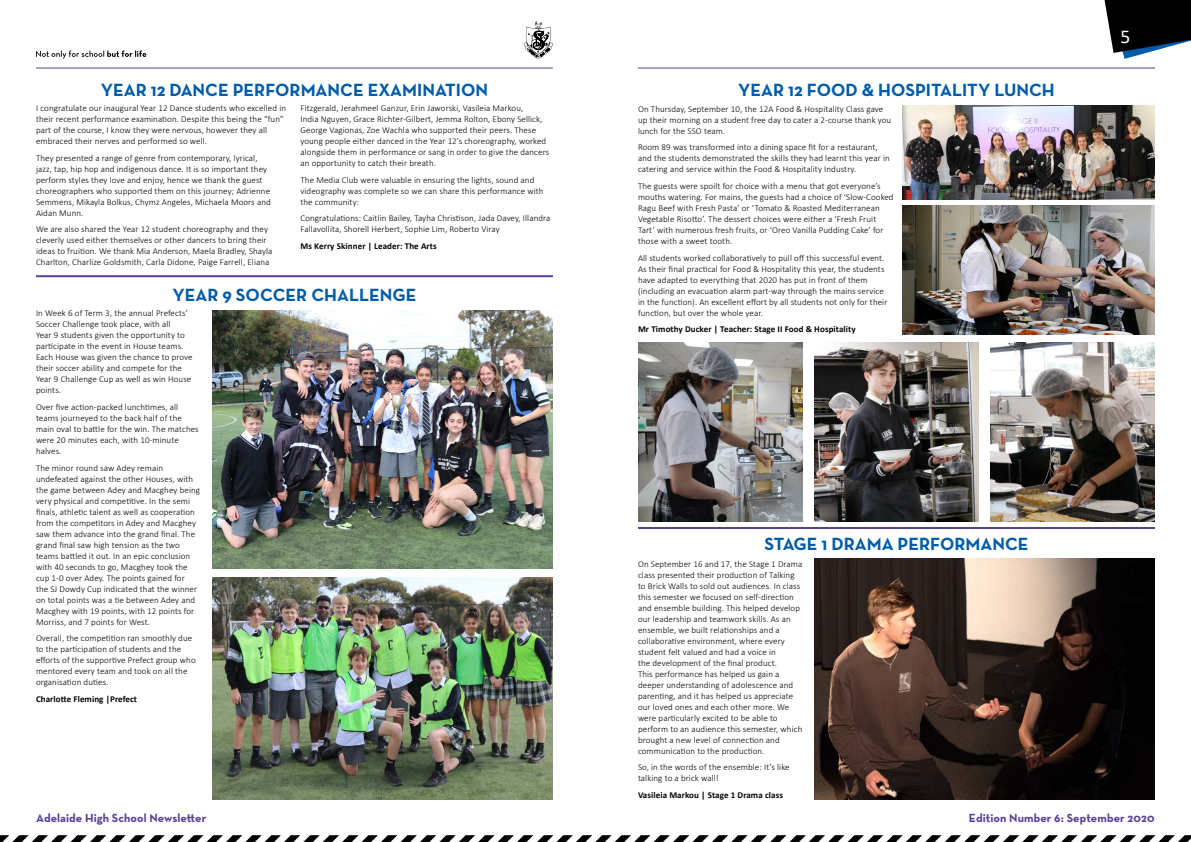
<style>
.page{position:relative;width:1191px;height:842px;background:#fff}
.page>*{position:absolute;margin:0;border:0;box-sizing:border-box;transform-origin:0 0}
.t1{font:19.6px "Calibri";color:#fff}
.t2{font:700 18px "Neutraface Text";color:#005baa}
.t3{font:700 12px "Neutraface Text";letter-spacing:.005em;color:#583f99}
.t4{font:300 9px/11px "Calibri";letter-spacing:.01em;color:#000}
.t5{font:700 9px "Calibri";letter-spacing:.01em;color:#000}
</style>
<div class="page">
<svg style="left:36px;top:50px;width:110px;height:9px"></svg>
<svg style="left:524px;top:21px;width:29px;height:38px"></svg>
<svg style="left:0;top:835px;width:1191px;height:7px"></svg>
<hr style="left:36px;top:68px;width:517px;height:1px;background:#583f99">
<hr style="left:638px;top:68px;width:517px;height:1px;background:#583f99">
<svg style="left:1104px;top:0;width:87px;height:59px"></svg>
<hr style="left:638px;top:527px;width:517px;height:2px;background:#583f99">
<img style="left:638px;top:343px;width:164px;height:179px">
<img style="left:814px;top:559px;width:341px;height:240px">
<img style="left:814px;top:343px;width:164px;height:179px">
<img style="left:990px;top:343px;width:165px;height:178px">
<hr style="left:36px;top:275px;width:517px;height:2px;background:#583f99">
<img style="left:212px;top:310px;width:341px;height:259px">
<img style="left:212px;top:578px;width:341px;height:221px">
<img style="left:902px;top:105px;width:253px;height:95px">
<img style="left:902px;top:205px;width:253px;height:130px">
<h2 class="t2" style="left:101px;top:78px;width:389px">YEAR 12 DANCE PERFORMANCE EXAMINATION</h2>
<p class="t4" style="left:36px;top:102px;width:252px">I congratulate our inaugural Year 12 Dance students who excelled in their recent performance examination. Despite this being the “fun” part of the course, I know they were nervous, however they all embraced their nerves and performed so well.</p>
<p class="t4" style="left:36px;top:152px;width:236px">They presented a range of genre from contemporary, lyrical, jazz, tap, hip hop and indigenous dance. It is so important they perform styles they love and enjoy, hence we thank the guest choreographers who supported them on this journey; Adrienne Semmens, Mikayla Bolkus, Chymz Angeles, Michaela Moors and Aidan Munn.</p>
<p class="t4" style="left:36px;top:224px;width:238px">We are also shared the Year 12 student choreography and they cleverly used either themselves or other dancers to bring their ideas to fruition. We thank Mia Anderson, Maela Bradley, Shayla Charlton, Charlize Goldsmith, Carla Didone, Paige Farrell, Eliana</p>
<p class="t4" style="left:300px;top:102px;width:250px">Fitzgerald, Jerahmeel Ganzur, Erin Jaworski, Vasileia Markou,<br>India Nguyen, Grace Richter-Gilbert, Jemma Rolton, Ebony Sellick, George Vagionas, Zoe Wachla who supported their peers. These young people either danced in the Year 12’s choreography, worked alongside them in performance or sang in order to give the dancers an opportunity to catch their breath.</p>
<p class="t4" style="left:300px;top:174px;width:245px">The Media Club were valuable in ensuring the lights, sound and videography was complete so we can share this performance with the community:</p>
<p class="t4" style="left:300px;top:213px;width:251px">Congratulations: Caitlin Bailey, Tayha Christison, Jada Davey, Illandra<br>Fallavollita, Shorell Herbert, Sophie Lim, Roberto Viray</p>
<p class="t5" style="left:300px;top:240px;width:138px">Ms Kerry Skinner | Leader: The Arts</p>
<h2 class="t2" style="left:172px;top:284px;width:246px">YEAR 9 SOCCER CHALLENGE</h2>
<p class="t4" style="left:36px;top:308px;width:158px">In Week 6 of Term 3, the annual Prefects’ Soccer Challenge took place, with all<br>Year 9 students given the opportunity to participate in the event in House teams.<br>Each House was given the chance to prove their soccer ability and compete for the Year 9 Challenge Cup as well as win House points.</p>
<p class="t4" style="left:36px;top:401px;width:164px">Over five action-packed lunchtimes, all teams journeyed to the back half of the main oval to battle for the win. The matches were 20 minutes each, with 10-minute halves.</p>
<p class="t4" style="left:36px;top:462px;width:166px">The minor round saw Adey remain undefeated against the other Houses, with the game between Adey and Macghey being very physical and competitive. In the semi finals, athletic talent as well as cooperation from the competitors in Adey and Macghey saw them advance into the grand final. The grand final saw high tension as the two teams battled it out. In an epic conclusion with 40 seconds to go, Macghey took the cup 1-0 over Adey. The points gained for<br>the SJ Dowdy Cup indicated that the winner on total points was a tie between Adey and Macghey with 19 points, with 12 points for Morriss, and 7 points for West.</p>
<p class="t4" style="left:36px;top:633px;width:161px">Overall, the competition ran smoothly due to the participation of students and the efforts of the supportive Prefect group who mentored every team and took on all the organisation duties.</p>
<p class="t5" style="left:36px;top:693px;width:103px">Charlotte Fleming |Prefect</p>
<h2 class="t2" style="left:738px;top:79px;width:318px">YEAR 12 FOOD &amp; HOSPITALITY LUNCH</h2>
<p class="t4" style="left:638px;top:103px;width:255px">On Thursday, September 10, the 12A Food &amp; Hospitality Class gave up their morning on a student free day to cater a 2-course thank you lunch for the SSO team.</p>
<p class="t4" style="left:638px;top:142px;width:253px">Room 89 was transformed into a dining space fit for a restaurant, and the students demonstrated the skills they had learnt this year in catering and service within the Food &amp; Hospitality Industry.</p>
<p class="t4" style="left:638px;top:180px;width:257px">The guests were spoilt for choice with a menu that got everyone’s mouths watering. For mains, the guests had a choice of ‘Slow-Cooked Ragu Beef with Fresh Pasta’ or ‘Tomato &amp; Roasted Mediterranean Vegetable Risotto’. The dessert choices were either a ‘Fresh Fruit Tart’ with numerous fresh fruits, or ‘Oreo Vanilla Pudding Cake’ for those with a sweet tooth.</p>
<p class="t4" style="left:638px;top:252px;width:251px">All students worked collaboratively to pull off this successful event.<br>As their final practical for Food &amp; Hospitality this year, the students have adapted to everything that 2020 has put in front of them (including an evacuation alarm part-way through the mains service in the function). An excellent effort by all students not only for their function, but over the whole year.</p>
<p class="t5" style="left:638px;top:323px;width:219px">Mr Timothy Ducker | Teacher: Stage II Food &amp; Hospitality</p>
<h1 class="t1" style="left:1120px;top:23px;width:11px">5</h1>
<h2 class="t2" style="left:764px;top:532px;width:266px">STAGE 1 DRAMA PERFORMANCE</h2>
<p class="t4" style="left:638px;top:558px;width:166px">On September 16 and 17, the Stage 1 Drama class presented their production of Talking to Brick Walls to sold out audiences. In class this semester we focused on self-direction and ensemble building. This helped develop our leadership and teamwork skills. As an ensemble, we built relationships and a collaborative environment, where every student felt valued and had a voice in<br>the development of the final product.<br>This performance has helped us gain a deeper understanding of adolescence and parenting, and it has helped us appreciate our loved ones and each other more. We were particularly excited to be able to perform to an audience this semester, which brought a new level of connection and communication to the production.</p>
<p class="t4" style="left:638px;top:762px;width:153px">So, in the words of the ensemble: It’s like talking to a brick wall!</p>
<p class="t5" style="left:638px;top:788px;width:146px">Vasileia Markou | Stage 1 Drama class</p>
<h3 class="t3" style="left:36px;top:810px;width:172px">Adelaide High School Newsletter</h3>
<h3 class="t3" style="left:969px;top:810px;width:187px">Edition Number 6: September 2020</h3>
</div>
